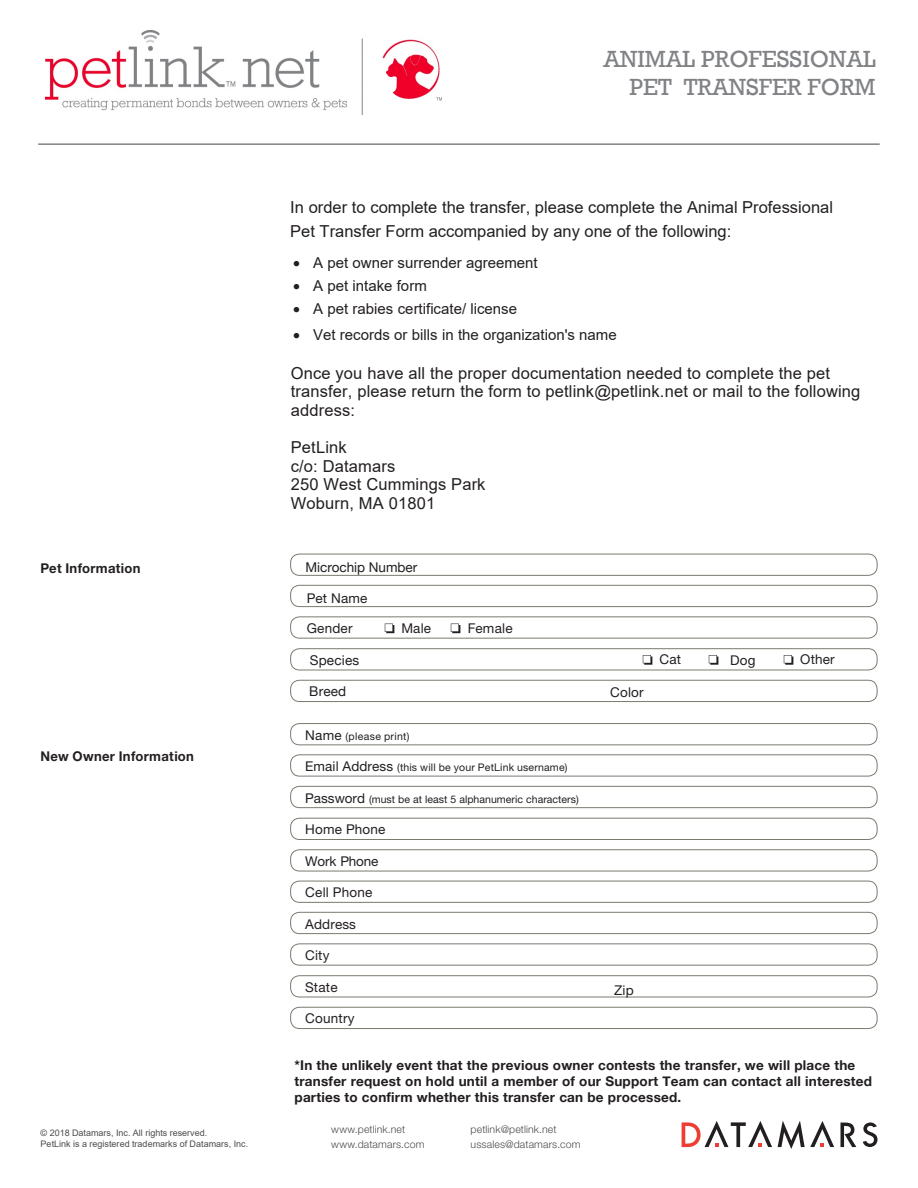
<style>
.page{position:relative;width:918px;height:1188px;background:#fff}
.page>*{position:absolute;margin:0;border:0;box-sizing:border-box;transform-origin:0 0}
.t1{font:24px/28.8px "Rockwell";color:#808285;text-align:right}
.t2{font:16.5px/18.6px "Arial";letter-spacing:.01em;color:#231f20}
.t3{font:15px "Arial";color:#231f20}
.t4{font:700 13.5px/16.2px "Helvetica Neue";letter-spacing:.015em;color:#221e1f}
.t5{font:13.5px "Helvetica Neue";letter-spacing:.015em;color:#231f20}
.t6{font:700 13.5px "Helvetica Neue";letter-spacing:.025em;color:#231f20}
.t7{font:13.5px "Helvetica Neue";letter-spacing:-.005em;color:#221e1f}
.t8{font:13.5px "Helvetica Neue";letter-spacing:-.015em;color:#231f20}
.t9{font:13.5px "Helvetica Neue";letter-spacing:.015em;color:#221e1f}
.t10{font:10.5px "Helvetica Neue";letter-spacing:.015em;color:#231f20}
.t11{font:300 10.5px/15px "Helvetica Neue";letter-spacing:.015em;color:#4b4c4d}
.t12{font:9px/11.6px "Arial";color:#4b4c4d}
.s1{font-size:13.5px}
</style>
<div class="page">
<div style="left:290px;top:554px;width:588px;height:22px;border:1px solid #787c70;border-radius:9px"></div>
<div style="left:290px;top:723px;width:588px;height:22px;border:1px solid #787c70;border-radius:9px"></div>
<div style="left:290px;top:881px;width:588px;height:22px;border:1px solid #787c70;border-radius:9px"></div>
<div style="left:290px;top:585px;width:588px;height:22px;border:1px solid #787c70;border-radius:9px"></div>
<div style="left:290px;top:754px;width:588px;height:22px;border:1px solid #787c70;border-radius:9px"></div>
<div style="left:290px;top:912px;width:588px;height:22px;border:1px solid #787c70;border-radius:9px"></div>
<div style="left:290px;top:616px;width:588px;height:23px;border:1px solid #787c70;border-radius:9px"></div>
<div style="left:290px;top:786px;width:588px;height:22px;border:1px solid #787c70;border-radius:9px"></div>
<div style="left:290px;top:943px;width:588px;height:23px;border:1px solid #787c70;border-radius:9px"></div>
<div style="left:290px;top:648px;width:588px;height:22px;border:1px solid #787c70;border-radius:9px"></div>
<div style="left:290px;top:818px;width:588px;height:22px;border:1px solid #787c70;border-radius:9px"></div>
<div style="left:290px;top:975px;width:588px;height:22px;border:1px solid #787c70;border-radius:9px"></div>
<div style="left:290px;top:680px;width:588px;height:22px;border:1px solid #787c70;border-radius:9px"></div>
<div style="left:290px;top:849px;width:588px;height:22px;border:1px solid #787c70;border-radius:9px"></div>
<div style="left:290px;top:1007px;width:588px;height:22px;border:1px solid #787c70;border-radius:9px"></div>
<svg style="left:385px;top:624px;width:9px;height:9px"></svg>
<svg style="left:451px;top:624px;width:9px;height:9px"></svg>
<svg style="left:643px;top:655px;width:9px;height:10px"></svg>
<svg style="left:709px;top:655px;width:9px;height:10px"></svg>
<svg style="left:784px;top:655px;width:9px;height:10px"></svg>
<hr style="left:38px;top:143px;width:842px;height:2px;background:#808285">
<svg style="left:682px;top:1121px;width:90px;height:26px"></svg>
<svg style="left:840px;top:1123px;width:16px;height:24px"></svg>
<svg style="left:863px;top:1122px;width:15px;height:25px"></svg>
<svg style="left:778px;top:1121px;width:56px;height:28px"></svg>
<img style="left:46px;top:30px;width:395px;height:85px">
<p class="t6" style="left:40px;top:560px;width:102px">Pet Information</p>
<p class="t6" style="left:40px;top:748px;width:155px">New Owner Information</p>
<p class="t12" style="left:41px;top:1127px;width:209px">© 2018 Datamars, Inc. All rights reserved.<br>PetLink is a registered trademarks of Datamars, Inc.</p>
<h1 class="t1" style="left:603px;top:44px;width:274px">ANIMAL PROFESSIONAL<br>PET TRANSFER FORM</h1>
<p class="t2" style="left:290px;top:194px;width:544px;line-height:24.5px">In order to complete the transfer, please complete the Animal Professional<br>Pet Transfer Form accompanied by any one of the following:</p>
<p class="t3" style="left:293px;top:252px;width:246px">• A pet owner surrender agreement</p>
<p class="t3" style="left:293px;top:275px;width:135px">• A pet intake form</p>
<p class="t3" style="left:293px;top:299px;width:225px">• A pet rabies certificate/ license</p>
<p class="t3" style="left:293px;top:324px;width:325px">• Vet records or bills in the organization's name</p>
<p class="t2" style="left:291px;top:363px;width:571px">Once you have all the proper documentation needed to complete the pet transfer, please return the form to petlink@petlink.net or mail to the following address:</p>
<p class="t2" style="left:291px;top:438px;width:196px">PetLink<br>c/o: Datamars<br>250 West Cummings Park<br>Woburn, MA 01801</p>
<p class="t7" style="left:306px;top:557px;width:113px">Microchip Number</p>
<p class="t5" style="left:307px;top:590px;width:62px">Pet Name</p>
<p class="t5" style="left:307px;top:620px;width:47px">Gender</p>
<p class="t5" style="left:401px;top:620px;width:31px">Male</p>
<p class="t5" style="left:468px;top:620px;width:46px">Female</p>
<p class="t9" style="left:310px;top:650px;width:51px">Species</p>
<p class="t7" style="left:309px;top:681px;width:39px">Breed</p>
<p class="t10" style="left:305px;top:730px;width:106px"><span class="s1">Name</span> (please print)</p>
<p class="t10" style="left:305px;top:761px;width:264px"><span class="s1">Email Address</span> (this will be your PetLink username)</p>
<p class="t10" style="left:305px;top:793px;width:275px"><span class="s1">Password</span> (must be at least 5 alphanumeric characters)</p>
<p class="t5" style="left:305px;top:821px;width:82px">Home Phone</p>
<p class="t8" style="left:305px;top:853px;width:75px">Work Phone</p>
<p class="t5" style="left:305px;top:884px;width:69px">Cell Phone</p>
<p class="t5" style="left:305px;top:916px;width:52px">Address</p>
<p class="t5" style="left:305px;top:947px;width:26px">City</p>
<p class="t5" style="left:305px;top:979px;width:34px">State</p>
<p class="t5" style="left:305px;top:1010px;width:51px">Country</p>
<p class="t5" style="left:610px;top:684px;width:35px">Color</p>
<p class="t5" style="left:660px;top:651px;width:23px">Cat</p>
<p class="t5" style="left:730px;top:652px;width:27px">Dog</p>
<p class="t5" style="left:800px;top:651px;width:36px">Other</p>
<p class="t5" style="left:614px;top:982px;width:21px">Zip</p>
<p class="t4" style="left:295px;top:1057px;width:579px">*In the unlikely event that the previous owner contests the transfer, we will place the transfer request on hold until a member of our Support Team can contact all interested parties to confirm whether this transfer can be processed.</p>
<p class="t11" style="left:331px;top:1121px;width:95px">www.petlink.net www.datamars.com</p>
<p class="t11" style="left:471px;top:1121px;width:111px">petlink@petlink.net ussales@datamars.com</p>
</div>
